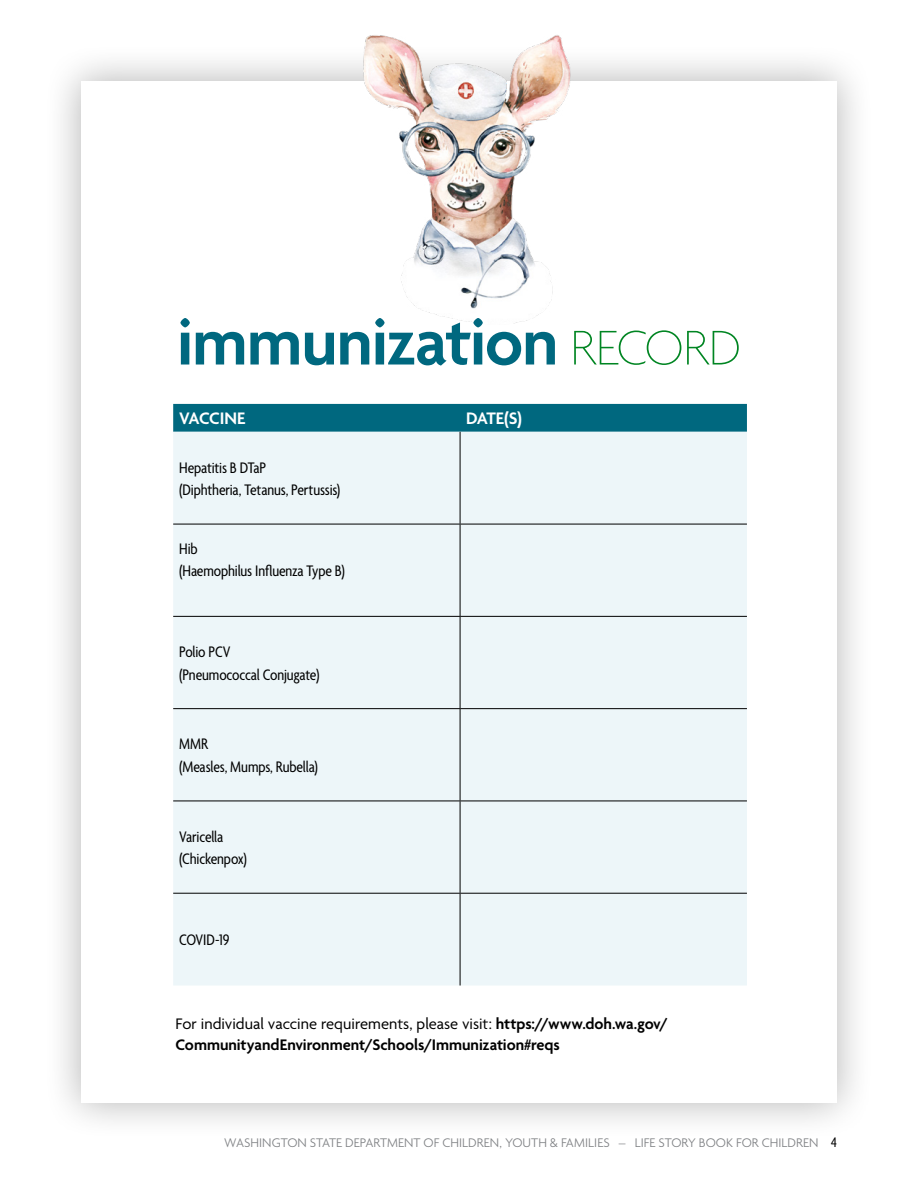
<style>
.page{position:relative;width:918px;height:1188px;background:#fff}
.page>*{position:absolute;margin:0;border:0;box-sizing:border-box;transform-origin:0 0}
.t1{font:600 70.2px "Agenda";letter-spacing:-.015em;color:#00687f}
.t2{font:600 18px "Agenda";letter-spacing:-.03em;color:#fff}
.t3{font:condensed 16.5px/22.5px "Agenda";letter-spacing:-.01em;color:#000}
.t4{font:600 16.5px/21px "Agenda";letter-spacing:-.005em;color:#000}
.t5{font:300 13.5px "Agenda";letter-spacing:.005em;color:#808285}
.s1{font-weight:100;font-size:52.65px;color:#008522}
.s2{font-weight:400}
.s3{font-weight:400;font-stretch:condensed;font-size:15px;color:#000}
</style>
<div class="page">
<div style="left:43px;top:43px;width:832px;height:1097px;background:#000;opacity:.3"></div>
<div style="left:81px;top:81px;width:756px;height:1021px;background:#fff"></div>
<img style="left:343px;top:35px;width:234px;height:289px">
<div style="left:173px;top:404px;width:574px;height:28px;background:#00687f"></div>
<div style="left:173px;top:432px;width:574px;height:554px;background:#edf6f9"></div>
<hr style="left:460px;top:432px;width:1px;height:92px;background:#000">
<hr style="left:173px;top:524px;width:287px;height:1px;background:#000">
<hr style="left:460px;top:524px;width:287px;height:1px;background:#000">
<hr style="left:460px;top:524px;width:1px;height:92px;background:#000">
<hr style="left:173px;top:616px;width:287px;height:1px;background:#000">
<hr style="left:460px;top:616px;width:287px;height:1px;background:#000">
<hr style="left:460px;top:617px;width:1px;height:91px;background:#000">
<hr style="left:173px;top:708px;width:287px;height:1px;background:#000">
<hr style="left:460px;top:708px;width:287px;height:1px;background:#000">
<hr style="left:460px;top:709px;width:1px;height:92px;background:#000">
<hr style="left:173px;top:801px;width:287px;height:1px;background:#000">
<hr style="left:460px;top:801px;width:287px;height:1px;background:#000">
<hr style="left:460px;top:801px;width:1px;height:92px;background:#000">
<hr style="left:173px;top:893px;width:287px;height:1px;background:#000">
<hr style="left:460px;top:893px;width:287px;height:1px;background:#000">
<hr style="left:460px;top:894px;width:1px;height:92px;background:#000">
<h1 class="t1" style="left:177px;top:304px;width:566px">immunization <span class="s1">RECORD</span></h1>
<p class="t2" style="left:179px;top:409px;width:68px">VACCINE</p>
<p class="t2" style="left:466px;top:409px;width:57px">DATE(S)</p>
<p class="t3" style="left:179px;top:457px;width:163px">Hepatitis B DTaP<br>(Diphtheria, Tetanus, Pertussis)</p>
<p class="t3" style="left:179px;top:538px;width:167px">Hib<br>(Haemophilus Influenza Type B)</p>
<p class="t3" style="left:179px;top:642px;width:142px">Polio PCV<br>(Pneumococcal Conjugate)</p>
<p class="t3" style="left:179px;top:734px;width:140px">MMR<br>(Measles, Mumps, Rubella)</p>
<p class="t3" style="left:179px;top:826px;width:69px">Varicella (Chickenpox)</p>
<p class="t3" style="left:179px;top:930px;width:52px">COVID-19</p>
<p class="t4" style="left:176px;top:1014px;width:494px"><span class="s2">For individual vaccine requirements, please visit:</span> https://www.doh.wa.gov/<br>CommunityandEnvironment/Schools/Immunization#reqs</p>
<p class="t5" style="left:224px;top:1135px;width:614px">WASHINGTON STATE DEPARTMENT OF CHILDREN, YOUTH &amp; FAMILIES – LIFE STORY BOOK FOR CHILDREN <span class="s3">4</span></p>
</div>
